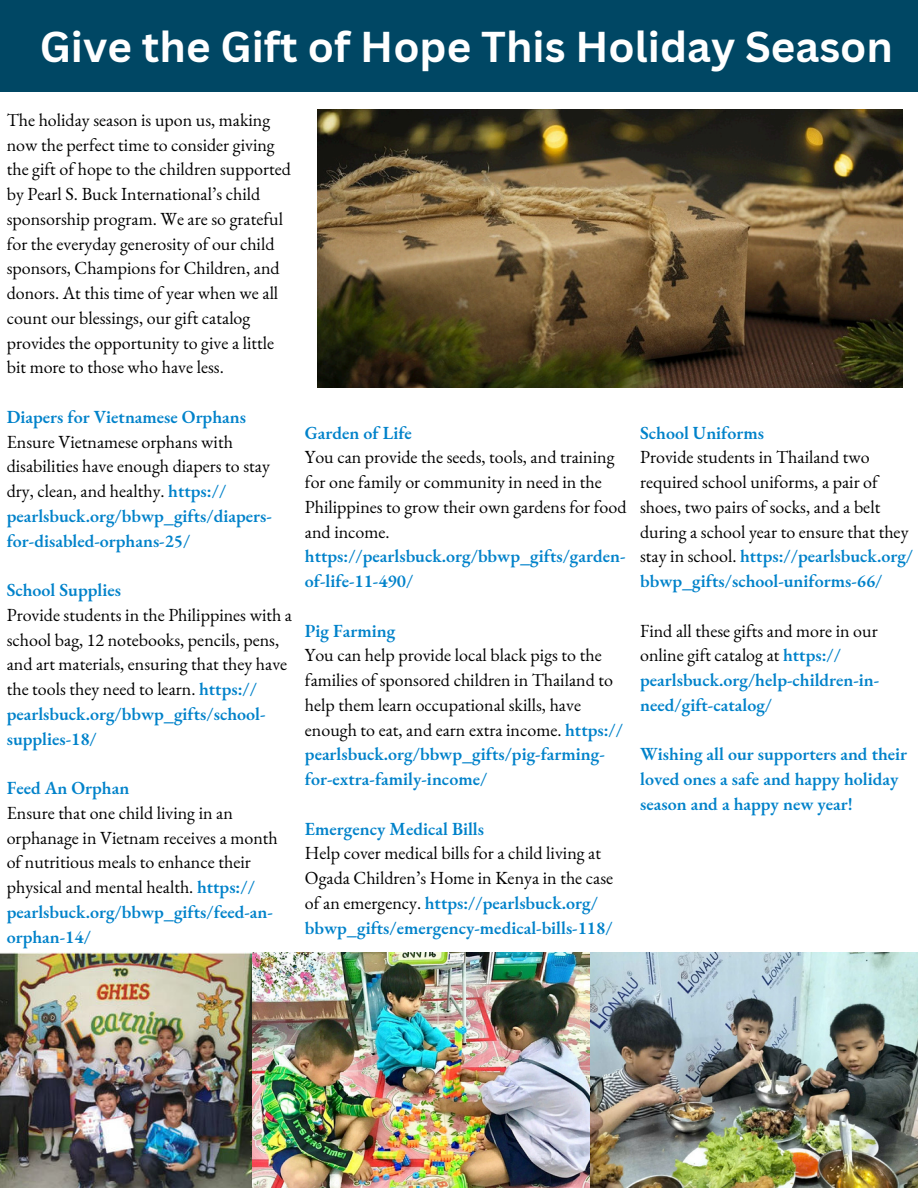
<style>
.page{position:relative;width:918px;height:1188px;background:#fff}
.page>*{position:absolute;margin:0;border:0;box-sizing:border-box;transform-origin:0 0}
.t1{font:700 42px "Canva Sans";color:#fff}
.t2{font:18px/24.8px "EB Garamond";color:#000}
.t3{font:600 18px/24.8px "EB Garamond";color:#0082ca}
.s1{font-weight:600;color:#0082ca}
.s2{font-weight:400;color:#000}
</style>
<div class="page">
<div style="left:0;top:0;width:918px;height:92px;background:#004764"></div>
<img style="left:317px;top:110px;width:585px;height:278px">
<img style="left:0;top:953px;width:252px;height:235px">
<img style="left:252px;top:953px;width:339px;height:235px">
<img style="left:591px;top:953px;width:327px;height:235px">
<h1 class="t1" style="left:40px;top:22px;width:855px">Give the Gift of Hope This Holiday Season</h1>
<p class="t2" style="left:7px;top:108px;width:286px">The holiday season is upon us, making now the perfect time to consider giving the gift of hope to the children supported by Pearl S. Buck International’s child sponsorship program. We are so grateful for the everyday generosity of our child sponsors, Champions for Children, and donors. At this time of year when we all count our blessings, our gift catalog provides the opportunity to give a little bit more to those who have less.</p>
<p class="t3" style="left:7px;top:405px;width:241px">Diapers for Vietnamese Orphans</p>
<p class="t2" style="left:7px;top:429px;width:267px">Ensure Vietnamese orphans with disabilities have enough diapers to stay dry, clean, and healthy. <span class="s1">https:// pearlsbuck.org/bbwp_gifts/diapers&shy;for-disabled-orphans-25/</span></p>
<p class="t3" style="left:7px;top:578px;width:116px">School Supplies</p>
<p class="t2" style="left:7px;top:603px;width:287px">Provide students in the Philippines with a school bag, 12 notebooks, pencils, pens, and art materials, ensuring that they have the tools they need to learn. <span class="s1">https:// pearlsbuck.org/bbwp_gifts/school&shy;supplies-18/</span></p>
<p class="t3" style="left:7px;top:776px;width:124px">Feed An Orphan</p>
<p class="t2" style="left:7px;top:801px;width:273px">Ensure that one child living in an orphanage in Vietnam receives a month of nutritious meals to enhance their physical and mental health. <span class="s1">https:// pearlsbuck.org/bbwp_gifts/feed-an&shy;orphan-14/</span></p>
<p class="t3" style="left:305px;top:420px;width:109px">Garden of Life</p>
<p class="t2" style="left:305px;top:445px;width:323px">You can provide the seeds, tools, and training for one family or community in need in the Philippines to grow their own gardens for food and income.</p>
<p class="t3" style="left:305px;top:544px;width:322px">https://pearlsbuck.org/bbwp_gifts/garden&shy;of-life-11-490/</p>
<p class="t3" style="left:305px;top:618px;width:92px">Pig Farming</p>
<p class="t2" style="left:305px;top:643px;width:320px">You can help provide local black pigs to the families of sponsored children in Thailand to help them learn occupational skills, have enough to eat, and earn extra income. <span class="s1">https:// pearlsbuck.org/bbwp_gifts/pig-farming&shy;for-extra-family-income/</span></p>
<p class="t3" style="left:305px;top:816px;width:181px">Emergency Medical Bills</p>
<p class="t2" style="left:305px;top:841px;width:310px">Help cover medical bills for a child living at Ogada Children’s Home in Kenya in the case of an emergency. <span class="s1">https://pearlsbuck.org/ bbwp_gifts/emergency-medical-bills-118/</span></p>
<p class="t3" style="left:640px;top:420px;width:125px">School Uniforms</p>
<p class="t2" style="left:640px;top:445px;width:275px">Provide students in Thailand two required school uniforms, a pair of shoes, two pairs of socks, and a belt during a school year to ensure that they stay in school. <span class="s1">https://pearlsbuck.org/ bbwp_gifts/school-uniforms-66/</span></p>
<p class="t3" style="left:640px;top:618px;width:241px"><span class="s2">Find all these gifts and more in our online gift catalog at</span> https:// pearlsbuck.org/help-children-in&shy;need/gift-catalog/</p>
<p class="t3" style="left:640px;top:742px;width:269px">Wishing all our supporters and their loved ones a safe and happy holiday season and a happy new year!</p>
</div>
